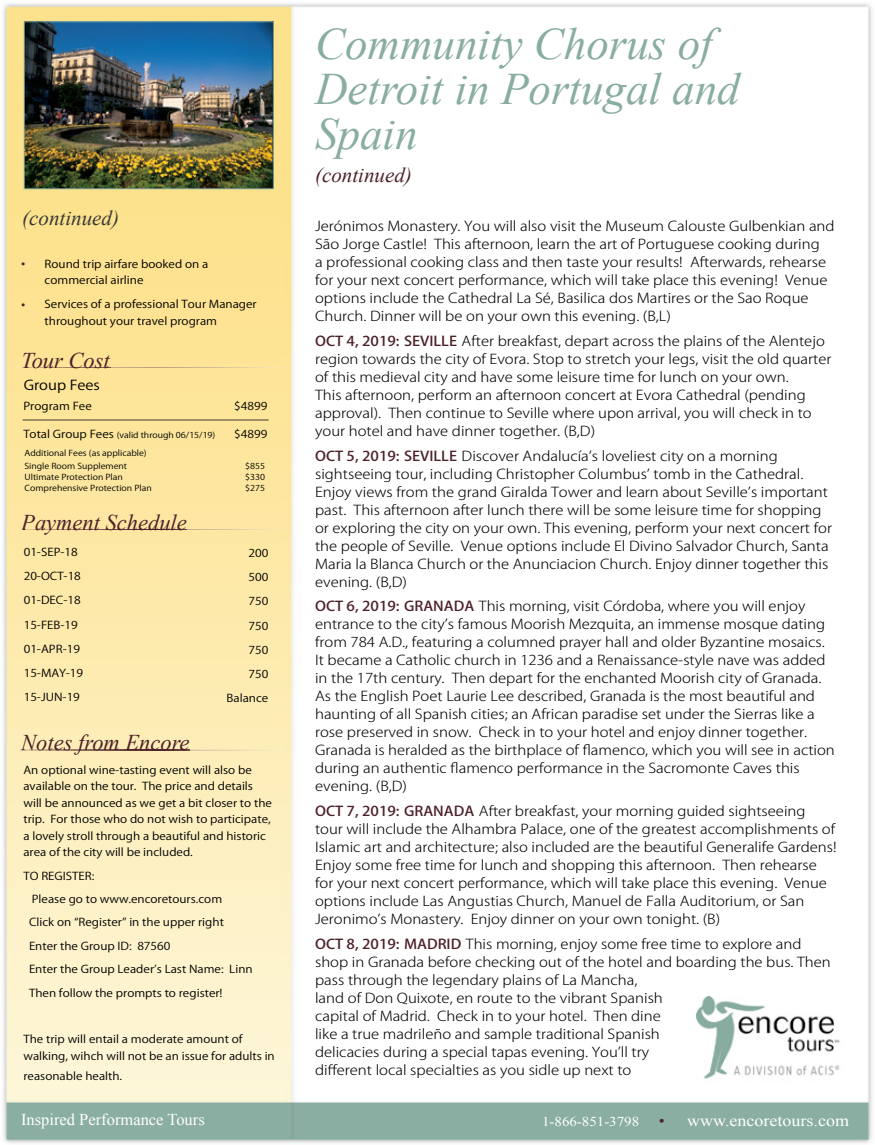
<style>
.page{position:relative;width:875px;height:1145px;background:#fff}
.page>*{position:absolute;margin:0;border:0;box-sizing:border-box;transform-origin:0 0}
.t1{font:italic 45px/45px "Times New Roman";color:#89ada0}
.t2{font:italic 22.5px "Times New Roman";color:#4d2029}
.t3{font:italic 21px "Times New Roman";color:#4d2029}
.t4{font:italic 21px "Times New Roman";color:#373838}
.t5{font:16.5px "Times New Roman";color:#fff}
.t6{font:16.2px "Times New Roman";color:#fff;scale:1.11 1}
.t7{font:300 13.5px/18px "Koz Go Pro";color:#000;scale:1.11 1}
.t8{font:13.5px "Koz Go Pro";color:#000;scale:1.11 1}
.t9{font:10.8px/16.5px "Koz Go Pro";color:#000;scale:1.11 1}
.t10{font:8.1px/13.2px "Koz Go Pro";color:#000;scale:1.11 1}
.s1{font-family:"Gill Sans";font-size:12px;color:#4d2029}
.s2{font-size:10.8px}
.s3{font-weight:500;color:#4d2029}
.s4{font-size:13.5px}
.s5{font-family:"Koz Go Pro";font-weight:500;font-size:24.3px;color:#4d2029}
</style>
<div class="page">
<img style="left:2px;top:3px;width:870px;height:1141px">
<img style="left:696px;top:996px;width:152px;height:87px">
<img style="left:21px;top:420px;width:250px;height:1px">
<img style="left:11px;top:367px;width:271px;height:1px">
<img style="left:23px;top:367px;width:87px;height:1px">
<img style="left:11px;top:529px;width:271px;height:1px">
<img style="left:21px;top:529px;width:166px;height:1px">
<img style="left:11px;top:750px;width:271px;height:1px">
<img style="left:21px;top:750px;width:169px;height:1px">
<img style="left:26px;top:24px;width:245px;height:163px">
<div style="left:24px;top:22px;width:249px;height:167px;border:1px solid #89ada0"></div>
<h3 class="t4" style="left:22px;top:203px;width:98px">(continued)</h3>
<p class="t9" style="left:45px;top:256px;width:149px;text-indent:-23px"><span class="s1">•</span> Round trip airfare booked on a commercial airline</p>
<p class="t9" style="left:45px;top:297px;width:193px;text-indent:-23px"><span class="s1">•</span> Services of a professional Tour Manager throughout your travel program</p>
<h2 class="t2" style="left:21px;top:345px;width:90px">Tour Cost</h2>
<p class="t8" style="left:24px;top:377px;width:70px">Group Fees</p>
<p class="t9" style="left:23px;top:398px;width:63px">Program Fee</p>
<p class="t9" style="left:234px;top:398px;width:31px">$4899</p>
<p class="t10" style="left:23px;top:428px;width:174px"><span class="s2">Total Group Fees</span> (valid through 06/15/19 )</p>
<p class="t9" style="left:234px;top:426px;width:31px">$4899</p>
<p class="t10" style="left:25px;top:446px;width:112px">Additional Fees (as applicable)<br>Single Room Supplement</p>
<p class="t10" style="left:245px;top:460px;width:19px">$855</p>
<p class="t10" style="left:25px;top:471px;width:90px">Ultimate Protection Plan</p>
<p class="t10" style="left:245px;top:471px;width:19px">$330</p>
<p class="t10" style="left:25px;top:482px;width:116px">Comprehensive Protection Plan</p>
<p class="t10" style="left:245px;top:482px;width:19px">$275</p>
<h2 class="t2" style="left:21px;top:507px;width:167px">Payment Schedule</h2>
<p class="t9" style="left:24px;top:544px;width:50px">01-SEP-18</p>
<p class="t9" style="left:249px;top:545px;width:19px">200</p>
<p class="t9" style="left:24px;top:568px;width:53px">20-OCT-18</p>
<p class="t9" style="left:249px;top:569px;width:19px">500</p>
<p class="t9" style="left:24px;top:592px;width:53px">01-DEC-18</p>
<p class="t9" style="left:249px;top:593px;width:19px">750</p>
<p class="t9" style="left:24px;top:617px;width:50px">15-FEB-19</p>
<p class="t9" style="left:249px;top:618px;width:19px">750</p>
<p class="t9" style="left:24px;top:641px;width:52px">01-APR-19</p>
<p class="t9" style="left:249px;top:642px;width:19px">750</p>
<p class="t9" style="left:24px;top:665px;width:55px">15-MAY-19</p>
<p class="t9" style="left:249px;top:666px;width:19px">750</p>
<p class="t9" style="left:24px;top:689px;width:52px">15-JUN-19</p>
<p class="t9" style="left:227px;top:690px;width:39px">Balance</p>
<h2 class="t2" style="left:21px;top:727px;width:170px">Notes from Encore</h2>
<p class="t9" style="left:23px;top:762px;width:225px">An optional wine-tasting event will also be available on the tour. The price and details will be announced as we get a bit closer to the trip. For those who do not wish to participate, a lovely stroll through a beautiful and historic area of the city will be included.</p>
<p class="t9" style="left:29px;top:864px;width:203px;line-height:23.4px;text-indent:-6px">TO REGISTER:<br>Please go to www.encoretours.com<br>Click on “Register” in the upper right<br>Enter the Group ID: 87560<br>Enter the Group Leaderʼs Last Name: Linn<br>Then follow the prompts to register!</p>
<p class="t9" style="left:23px;top:1031px;width:228px">The trip will entail a moderate amount of walking, wihch will not be an issue for adults in</p>
<p class="t9" style="left:23px;top:1067px;width:90px">reasonable health.</p>
<p class="t5" style="left:21px;top:1108px;width:185px">Inspired Performance Tours</p>
<h1 class="t1" style="left:315px;top:21px;width:426px">Community Chorus of<br>Detroit in Portugal and<br>Spain</h1>
<h3 class="t3" style="left:315px;top:161px;width:98px">(continued)</h3>
<p class="t7" style="left:315px;top:217px;width:469px">Jerónimos Monastery. You will also visit the Museum Calouste Gulbenkian and São Jorge Castle! This afternoon, learn the art of Portuguese cooking during<br>a professional cooking class and then taste your results! Afterwards, rehearse for your next concert performance, which will take place this evening! Venue options include the Cathedral La Sé, Basilica dos Martires or the Sao Roque Church. Dinner will be on your own this evening. (B,L)</p>
<p class="t7" style="left:315px;top:332px;width:467px"><span class="s3">OCT 4, 2019 : SEVILLE</span> After breakfast, depart across the plains of the Alentejo region towards the city of Evora. Stop to stretch your legs, visit the old quarter of this medieval city and have some leisure time for lunch on your own.<br>This afternoon, perform an afternoon concert at Evora Cathedral (pending approval). Then continue to Seville where upon arrival, you will check in to your hotel and have dinner together. (B,D)</p>
<p class="t7" style="left:315px;top:447px;width:467px"><span class="s3">OCT 5, 2019 : SEVILLE</span> Discover Andalucía’s loveliest city on a morning sightseeing tour, including Christopher Columbus’ tomb in the Cathedral.<br>Enjoy views from the grand Giralda Tower and learn about Seville’s important past. This afternoon after lunch there will be some leisure time for shopping or exploring the city on your own. This evening, perform your next concert for the people of Seville. Venue options include El Divino Salvador Church, Santa Maria la Blanca Church or the Anunciacion Church. Enjoy dinner together this evening. (B,D)</p>
<p class="t7" style="left:315px;top:597px;width:470px"><span class="s3">OCT 6, 2019 : GRANADA</span> This morning, visit Córdoba, where you will enjoy entrance to the city’s famous Moorish Mezquita, an immense mosque dating from 784 A.D., featuring a columned prayer hall and older Byzantine mosaics.<br>It became a Catholic church in 1236 and a Renaissance-style nave was added in the 17th century. Then depart for the enchanted Moorish city of Granada.<br>As the English Poet Laurie Lee described, Granada is the most beautiful and haunting of all Spanish cities; an African paradise set under the Sierras like a rose preserved in snow. Check in to your hotel and enjoy dinner together.<br>Granada is heralded as the birthplace of flamenco, which you will see in action during an authentic flamenco performance in the Sacromonte Caves this evening. (B,D)</p>
<p class="t7" style="left:315px;top:802px;width:471px"><span class="s3">OCT 7, 2019 : GRANADA</span> After breakfast, your morning guided sightseeing tour will include the Alhambra Palace, one of the greatest accomplishments of Islamic art and architecture; also included are the beautiful Generalife Gardens!<br>Enjoy some free time for lunch and shopping this afternoon. Then rehearse for your next concert performance, which will take place this evening. Venue options include Las Angustias Church, Manuel de Falla Auditorium, or San Jeronimo’s Monastery. Enjoy dinner on your own tonight. (B)</p>
<p class="t7" style="left:315px;top:935px;width:466px"><span class="s3">OCT 8, 2019 : MADRID</span> This morning, enjoy some free time to explore and shop in Granada before checking out of the hotel and boarding the bus. Then pass through the legendary plains of La Mancha,<br>land of Don Quixote, en route to the vibrant Spanish<br>capital of Madrid. Check in to your hotel. Then dine<br>like a true madrileño and sample traditional Spanish<br>delicacies during a special tapas evening. You’ll try<br>different local specialties as you sidle up next to</p>
<p class="t6" style="left:542px;top:1109px;width:278px"><span class="s4">1-866-851-3798</span> <span class="s5">·</span> www.encoretours.com</p>
</div>
